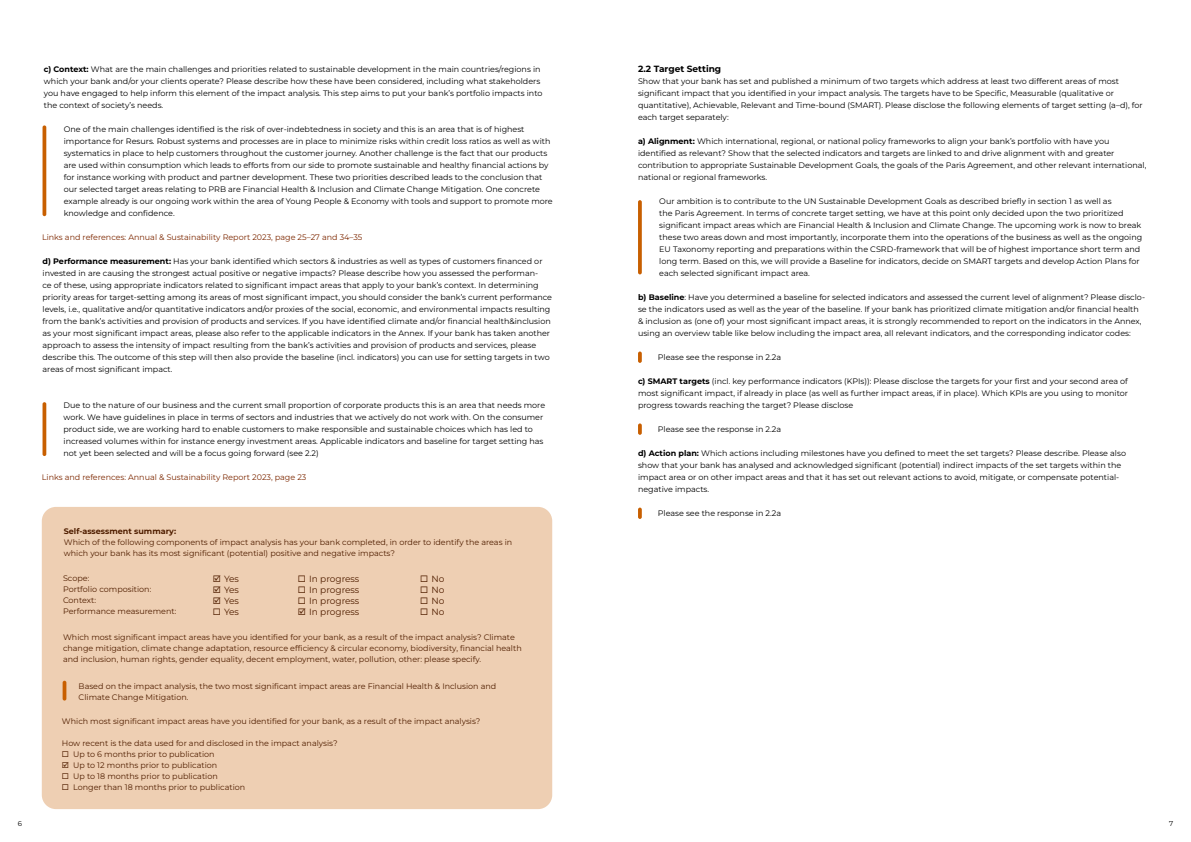
<style>
.page{position:relative;width:1191px;height:842px;background:#fff}
.page>*{position:absolute;margin:0;border:0;box-sizing:border-box;transform-origin:0 0}
.t1{font:9px/11px "Montserrat";color:#501e00;text-align:justify}
.t2{font:700 9px "Montserrat";color:#000}
.t3{font:8px/12px "Montserrat";color:#000}
.t4{font:8px/11px "Montserrat";color:#501e00}
.t5{font:8px "Montserrat";color:#7d2800}
.t6{font:700 8px "Montserrat";color:#501e00}
.t7{font:7px "Montserrat";color:#000}
.s1{font-weight:700}
</style>
<div class="page">
<hr style="left:43px;top:402px;width:3px;height:54px;background:#c85f00;border-radius:2px">
<div style="left:42px;top:507px;width:510px;height:302px;background:#eecfb3;border-radius:14px"></div>
<hr style="left:63px;top:681px;width:3px;height:19px;background:#c85f00;border-radius:2px">
<hr style="left:43px;top:125px;width:3px;height:91px;background:#c85f00;border-radius:2px">
<svg style="left:638px;top:200px;width:4px;height:74px"></svg>
<svg style="left:638px;top:351px;width:4px;height:12px"></svg>
<svg style="left:638px;top:423px;width:4px;height:12px"></svg>
<svg style="left:638px;top:508px;width:4px;height:11px"></svg>
<p class="t3" style="left:44px;top:63px;width:500px"><span class="s1">c) Context:</span> What are the main challenges and priorities related to sustainable development in the main countries/regions in which your bank and/or your clients operate? Please describe how these have been considered, including what stakeholders you have engaged to help inform this element of the impact analysis. This step aims to put your bank’s portfolio impacts into the context of society’s needs.</p>
<p class="t2" style="left:638px;top:63px;width:85px">2.2 Target Setting</p>
<p class="t3" style="left:638px;top:75px;width:506px">Show that your bank has set and published a minimum of two targets which address at least two different areas of most significant impact that you identified in your impact analysis. The targets have to be Specific, Measurable (qualitative or quantitative), Achievable, Relevant and Time-bound (SMART). Please disclose the following elements of target setting (a–d), for each target separately:</p>
<p class="t3" style="left:638px;top:135px;width:510px"><span class="s1">a) Alignment:</span> Which international, regional, or national policy frameworks to align your bank’s portfolio with have you identified as relevant? Show that the selected indicators and targets are linked to and drive alignment with and greater contribution to appropriate Sustainable Development Goals, the goals of the Paris Agreement, and other relevant international, national or regional frameworks.</p>
<p class="t3" style="left:659px;top:195px;width:484px">Our ambition is to contribute to the UN Sustainable Development Goals as described briefly in section 1 as well as<br>the Paris Agreement. In terms of concrete target setting, we have at this point only decided upon the two prioritized significant impact areas which are Financial Health &amp; Inclusion and Climate Change. The upcoming work is now to break these two areas down and most importantly, incorporate them into the operations of the business as well as the ongoing EU Taxonomy reporting and preparations within the CSRD-framework that will be of highest importance short term and long term. Based on this, we will provide a Baseline for indicators, decide on SMART targets and develop Action Plans for each selected significant impact area.</p>
<p class="t3" style="left:638px;top:291px;width:508px"><span class="s1">b) Baseline</span>: Have you determined a baseline for selected indicators and assessed the current level of alignment? Please disclo&shy;se the indicators used as well as the year of the baseline. If your bank has prioritized climate mitigation and/or financial health &amp; inclusion as (one of) your most significant impact areas, it is strongly recommended to report on the indicators in the Annex, using an overview table like below including the impact area, all relevant indicators, and the corresponding indicator codes:</p>
<p class="t3" style="left:658px;top:351px;width:125px">Please see the response in 2.2a</p>
<p class="t3" style="left:638px;top:375px;width:491px;text-align:justify"><span class="s1">c) SMART targets</span> (incl. key performance indicators (KPIs)): Please disclose the targets for your first and your second area of most significant impact, if already in place (as well as further impact areas, if in place). Which KPIs are you using to monitor progress towards reaching the target? Please disclose</p>
<p class="t3" style="left:658px;top:423px;width:125px">Please see the response in 2.2a</p>
<p class="t3" style="left:638px;top:447px;width:489px"><span class="s1">d) Action plan:</span> Which actions including milestones have you defined to meet the set targets? Please describe. Please also show that your bank has analysed and acknowledged significant (potential) indirect impacts of the set targets within the impact area or on other impact areas and that it has set out relevant actions to avoid, mitigate, or compensate potential&shy;negative impacts.</p>
<p class="t3" style="left:658px;top:507px;width:125px">Please see the response in 2.2a</p>
<p class="t3" style="left:64px;top:123px;width:490px">One of the main challenges identified is the risk of over-indebtedness in society and this is an area that is of highest importance for Resurs. Robust systems and processes are in place to minimize risks within credit loss ratios as well as with systematics in place to help customers throughout the customer journey. Another challenge is the fact that our products are used within consumption which leads to efforts from our side to promote sustainable and healthy financial actions by for instance working with product and partner development. These two priorities described leads to the conclusion that our selected target areas relating to PRB are Financial Health &amp; Inclusion and Climate Change Mitigation. One concrete example already is our ongoing work within the area of Young People &amp; Economy with tools and support to promote more knowledge and confidence.</p>
<p class="t5" style="left:42px;top:232px;width:322px">Links and references: Annual &amp; Sustainability Report 2023, page 25–27 and 34–35</p>
<p class="t3" style="left:43px;top:255px;width:511px"><span class="s1">d) Performance measurement:</span> Has your bank identified which sectors &amp; industries as well as types of customers financed or invested in are causing the strongest actual positive or negative impacts? Please describe how you assessed the performan-<br>ce of these, using appropriate indicators related to significant impact areas that apply to your bank’s context. In determining priority areas for target-setting among its areas of most significant impact, you should consider the bank’s current performance levels, i.e., qualitative and/or quantitative indicators and/or proxies of the social, economic, and environmental impacts resulting from the bank’s activities and provision of products and services. If you have identified climate and/or financial health&amp;inclusion as your most significant impact areas, please also refer to the applicable indicators in the Annex. If your bank has taken another approach to assess the intensity of impact resulting from the bank’s activities and provision of products and services, please describe this. The outcome of this step will then also provide the baseline (incl. indicators) you can use for setting targets in two areas of most significant impact.</p>
<p class="t3" style="left:64px;top:399px;width:483px">Due to the nature of our business and the current small proportion of corporate products this is an area that needs more work. We have guidelines in place in terms of sectors and industries that we actively do not work with. On the consumer product side, we are working hard to enable customers to make responsible and sustainable choices which has led to increased volumes within for instance energy investment areas. Applicable indicators and baseline for target setting has not yet been selected and will be a focus going forward (see 2.2)</p>
<p class="t5" style="left:42px;top:472px;width:266px">Links and references: Annual &amp; Sustainability Report 2023, page 23</p>
<p class="t6" style="left:64px;top:526px;width:114px">Self-assessment summary:</p>
<p class="t4" style="left:64px;top:537px;width:450px">Which of the following components of impact analysis has your bank completed, in order to identify the areas in which your bank has its most significant (potential) positive and negative impacts?</p>
<p class="t4" style="left:63px;top:573px;width:115px">Scope:<br>Portfolio composition:<br>Context:<br>Performance measurement:</p>
<p class="t1" style="left:224px;top:573px;width:17px">Yes Yes Yes Yes</p>
<p class="t1" style="left:309px;top:573px;width:52px">In progress In progress In progress In progress</p>
<p class="t1" style="left:431px;top:573px;width:14px">No No No No</p>
<p class="t4" style="left:63px;top:631px;width:460px">Which most significant impact areas have you identified for your bank, as a result of the impact analysis? Climate change mitigation, climate change adaptation, resource efficiency &amp; circular economy, biodiversity, financial health and inclusion, human rights, gender equality, decent employment, water, pollution, other: please specify.</p>
<p class="t4" style="left:79px;top:680px;width:419px">Based on the impact analysis, the two most significant impact areas are Financial Health &amp; Inclusion and<br>Climate Change Mitigation.</p>
<p class="t4" style="left:62px;top:715px;width:420px">Which most significant impact areas have you identified for your bank, as a result of the impact analysis?</p>
<p class="t4" style="left:73px;top:737px;width:266px;text-indent:-11px">How recent is the data used for and disclosed in the impact analysis?<br>Up to 6 months prior to publication<br>Up to 12 months prior to publication<br>Up to 18 months prior to publication<br>Longer than 18 months prior to publication</p>
<p class="t7" style="left:18px;top:819px;width:6px">6</p>
<p class="t7" style="left:1169px;top:819px;width:6px">7</p>
</div>
